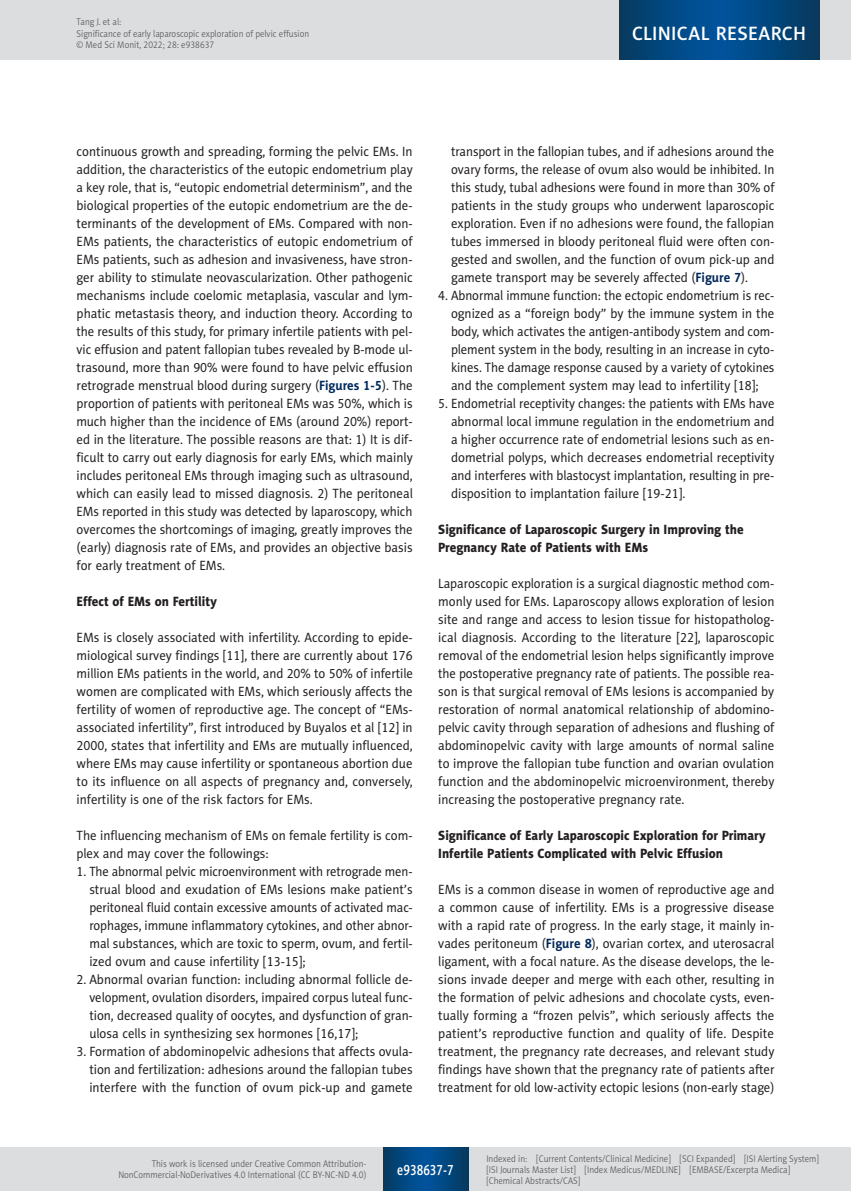
<style>
.page{position:relative;width:851px;height:1191px;background:#fff}
.page>*{position:absolute;margin:0;border:0;box-sizing:border-box;transform-origin:0 0}
.t1{font:19.5px "Naomi Sans EFN Medium";letter-spacing:.015em;color:#fff}
.t2{font:15px "Naomi Sans EFN Medium";color:#fff;scale:.8 1}
.MSM_Body{font:13.5px/18px "Naomi Sans EFN";color:#231f20;text-align:justify;scale:.95 1}
.MSM_Body_no_before{font:13.5px/18px "Naomi Sans EFN";color:#231f20;text-align:justify;scale:.94 1}
.MSM_Body-2{font:13.5px/18px "Naomi Sans EFN";color:#231f20;text-align:justify;scale:.94 1}
.MSM_Body_no_before-2{font:13.5px/18px "Naomi Sans EFN";color:#231f20;text-align:justify;scale:.95 1}
.MSM_Body_no_before-3{font:13.5px/18px "Naomi Sans EFN";color:#231f20;text-align:justify;scale:.93 1}
.MSM_Headline_2{font:13.5px/18px "Naomi Sans EFN Heavy";color:#231f20;scale:.95 1}
.t3{font:9.75px/11.2px "Naomi Sans EFN Light";color:#57585a;scale:.9 1}
.s1{font-weight:700;color:#00295c}
</style>
<div class="page">
<div style="left:0;top:1148px;width:850px;height:43px;background:#dcdddf"></div>
<svg style="left:383px;top:1147px;width:85px;height:43px;background:#02477e"></svg>
<div style="left:0;top:0;width:850px;height:60px;background:#dcdddf"></div>
<svg style="left:619px;top:0;width:200px;height:60px;background:#02477e"></svg>
<p class="t3" style="left:77px;top:16px;width:260px">Tang J. et al:<br>Significance of early laparoscopic exploration of pelvic effusion © Med Sci Monit, 2022; 28: e938637</p>
<h1 class="t1" style="left:632px;top:22px;width:175px">CLINICAL RESEARCH</h1>
<p class="MSM_Body" style="left:77px;top:142px;width:355px">continuous growth and spreading, forming the pelvic EMs. In addition, the characteristics of the eutopic endometrium play a key role, that is, “eutopic endometrial determinism”, and the biological properties of the eutopic endometrium are the de&shy;terminants of the development of EMs. Compared with non-EMs patients, the characteristics of eutopic endometrium of EMs patients, such as adhesion and invasiveness, have stron&shy;ger ability to stimulate neovascularization. Other pathogenic mechanisms include coelomic metaplasia, vascular and lym&shy;phatic metastasis theory, and induction theory. According to the results of this study, for primary infertile patients with pel&shy;vic effusion and patent fallopian tubes revealed by B-mode ul&shy;trasound, more than 90% were found to have pelvic effusion retrograde menstrual blood during surgery (<span class="s1">Figures 1-5</span>). The proportion of patients with peritoneal EMs was 50%, which is much higher than the incidence of EMs (around 20%) report&shy;ed in the literature. The possible reasons are that: 1) It is dif&shy;ficult to carry out early diagnosis for early EMs, which mainly includes peritoneal EMs through imaging such as ultrasound, which can easily lead to missed diagnosis. 2) The peritoneal EMs reported in this study was detected by laparoscopy, which overcomes the shortcomings of imaging, greatly improves the (early) diagnosis rate of EMs, and provides an objective basis for early treatment of EMs.</p>
<p class="MSM_Headline_2" style="left:77px;top:592px;width:149px">Effect of EMs on Fertility</p>
<p class="MSM_Body" style="left:77px;top:628px;width:355px">EMs is closely associated with infertility. According to epide&shy;miological survey findings [11], there are currently about 176 million EMs patients in the world, and 20% to 50% of infertile women are complicated with EMs, which seriously affects the fertility of women of reproductive age. The concept of “EMs&shy;associated infertility”, first introduced by Buyalos et al [12] in 2000, states that infertility and EMs are mutually influenced, where EMs may cause infertility or spontaneous abortion due to its influence on all aspects of pregnancy and, conversely, infertility is one of the risk factors for EMs.</p>
<p class="MSM_Body" style="left:77px;top:826px;width:355px">The influencing mechanism of EMs on female fertility is com&shy;plex and may cover the followings:</p>
<p class="MSM_Body_no_before-3" style="left:89px;top:862px;width:349px;text-indent:-13px">1. The abnormal pelvic microenvironment with retrograde men&shy;strual blood and exudation of EMs lesions make patient’s peritoneal fluid contain excessive amounts of activated mac&shy;rophages, immune inflammatory cytokines, and other abnor&shy;mal substances, which are toxic to sperm, ovum, and fertil&shy;ized ovum and cause infertility [13-15];</p>
<p class="MSM_Body_no_before-2" style="left:89px;top:970px;width:342px;text-indent:-13px">2. Abnormal ovarian function: including abnormal follicle de&shy;velopment, ovulation disorders, impaired corpus luteal func&shy;tion, decreased quality of oocytes, and dysfunction of gran&shy;ulosa cells in synthesizing sex hormones [16,17];</p>
<p class="MSM_Body_no_before-2" style="left:89px;top:1042px;width:342px;text-indent:-13px">3. Formation of abdominopelvic adhesions that affects ovula&shy;tion and fertilization: adhesions around the fallopian tubes interfere with the function of ovum pick-up and gamete</p>
<p class="MSM_Body_no_before" style="left:451px;top:142px;width:345px">transport in the fallopian tubes, and if adhesions around the ovary forms, the release of ovum also would be inhibited. In this study, tubal adhesions were found in more than 30% of patients in the study groups who underwent laparoscopic exploration. Even if no adhesions were found, the fallopian tubes immersed in bloody peritoneal fluid were often con&shy;gested and swollen, and the function of ovum pick-up and gamete transport may be severely affected (<span class="s1">Figure 7</span>).</p>
<p class="MSM_Body_no_before" style="left:451px;top:286px;width:345px;text-indent:-13px">4. Abnormal immune function: the ectopic endometrium is rec&shy;ognized as a “foreign body” by the immune system in the body, which activates the antigen-antibody system and com&shy;plement system in the body, resulting in an increase in cyto&shy;kines. The damage response caused by a variety of cytokines and the complement system may lead to infertility [18];</p>
<p class="MSM_Body_no_before" style="left:451px;top:394px;width:346px;text-indent:-13px">5. Endometrial receptivity changes: the patients with EMs have abnormal local immune regulation in the endometrium and a higher occurrence rate of endometrial lesions such as en&shy;dometrial polyps, which decreases endometrial receptivity and interferes with blastocyst implantation, resulting in pre&shy;disposition to implantation failure [19-21].</p>
<p class="MSM_Headline_2" style="left:438px;top:520px;width:323px">Significance of Laparoscopic Surgery in Improving the<br>Pregnancy Rate of Patients with EMs</p>
<p class="MSM_Body-2" style="left:438px;top:574px;width:359px">Laparoscopic exploration is a surgical diagnostic method com&shy;monly used for EMs. Laparoscopy allows exploration of lesion site and range and access to lesion tissue for histopatholog&shy;ical diagnosis. According to the literature [22], laparoscopic removal of the endometrial lesion helps significantly improve the postoperative pregnancy rate of patients. The possible rea&shy;son is that surgical removal of EMs lesions is accompanied by restoration of normal anatomical relationship of abdomino&shy;pelvic cavity through separation of adhesions and flushing of abdominopelvic cavity with large amounts of normal saline to improve the fallopian tube function and ovarian ovulation function and the abdominopelvic microenvironment, thereby increasing the postoperative pregnancy rate.</p>
<p class="MSM_Headline_2" style="left:438px;top:826px;width:346px">Significance of Early Laparoscopic Exploration for Primary<br>Infertile Patients Complicated with Pelvic Effusion</p>
<p class="MSM_Body" style="left:438px;top:880px;width:355px">EMs is a common disease in women of reproductive age and a common cause of infertility. EMs is a progressive disease with a rapid rate of progress. In the early stage, it mainly in&shy;vades peritoneum (<span class="s1">Figure 8</span>), ovarian cortex, and uterosacral ligament, with a focal nature. As the disease develops, the le&shy;sions invade deeper and merge with each other, resulting in the formation of pelvic adhesions and chocolate cysts, even&shy;tually forming a “frozen pelvis”, which seriously affects the patient’s reproductive function and quality of life. Despite treatment, the pregnancy rate decreases, and relevant study findings have shown that the pregnancy rate of patients after treatment for old low-activity ectopic lesions (non-early stage)</p>
<p class="t3" style="left:118px;top:1158px;width:277px;text-align:right">This work is licensed under Creative Common Attribution-<br>NonCommercial-NoDerivatives 4.0 International (CC BY-NC-ND 4.0)</p>
<p class="t2" style="left:397px;top:1160px;width:72px">e938637-7</p>
<p class="t3" style="left:486px;top:1152px;width:371px">Indexed in: [Current Contents/Clinical Medicine] [SCI Expanded] [ISI Alerting System] [ISI Journals Master List] [Index Medicus/MEDLINE] [EMBASE/Excerpta Medica] [Chemical Abstracts/CAS]</p>
</div>
